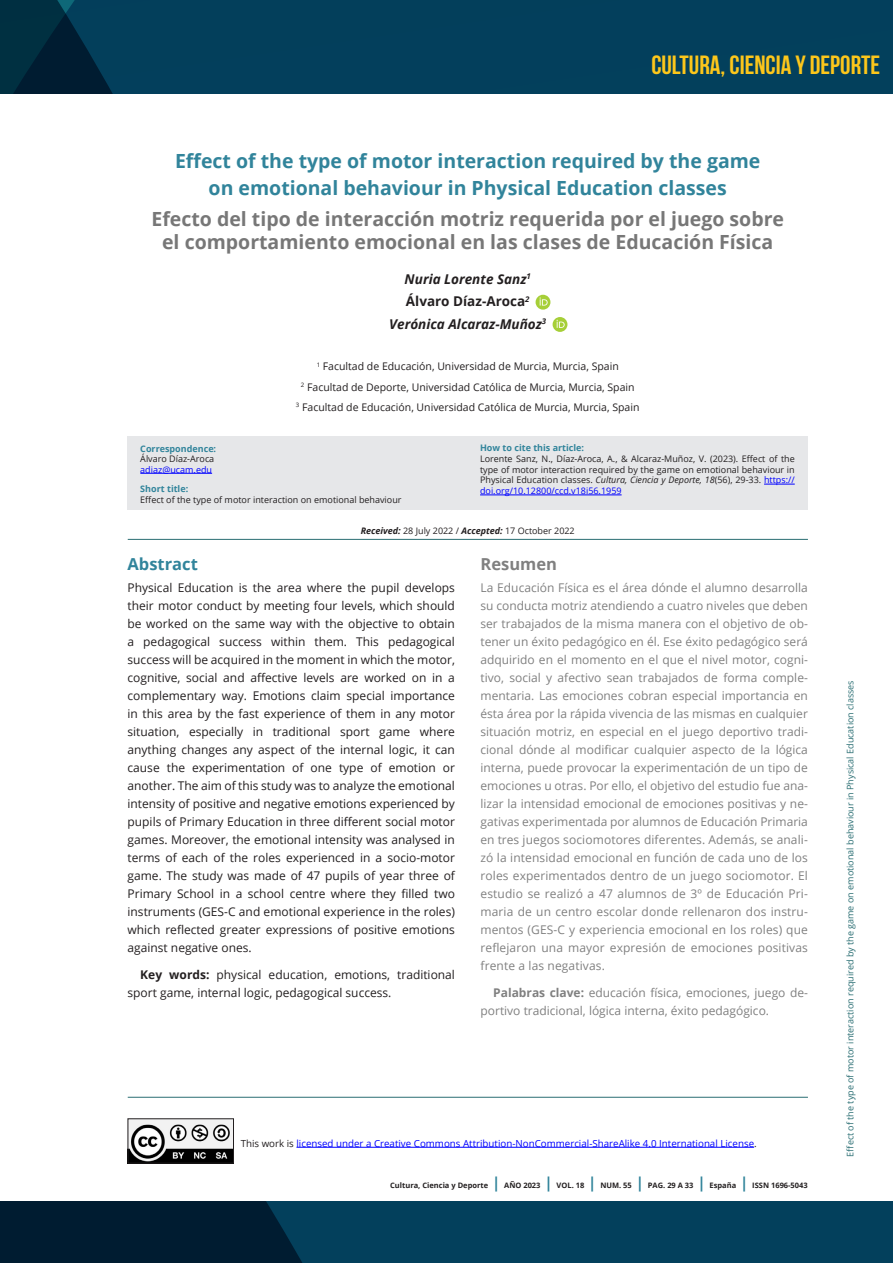
<style>
.page{position:relative;width:893px;height:1263px;background:#fff}
.page>*{position:absolute;margin:0;border:0;box-sizing:border-box;transform-origin:0 0}
.t1{font:700 26.25px "Bebas Neue";color:#fdc71b}
.TITULO_ARTICULO_Ingl{font:700 19.5px/22.5px "Open Sans";color:#777;text-align:center}
.TITULO_ARTICULO_Cast{font:700 19.5px/27px "Open Sans";color:#31849b;text-align:center}
.subtitulo_H3{font:700 16.5px "Open Sans";color:#31849b}
.subtitulo_H3-2{font:700 16.5px "Open Sans";color:#808080}
.autores{font:italic 700 13.5px "Open Sans";color:#231f20}
.autores-2{font:700 13.5px "Open Sans";color:#231f20}
.Cuerpo_de_texto_P{font:12px/18px "Open Sans";color:#808080;text-align:justify}
.Cuerpo_de_texto_P-2{font:12px/18px "Open Sans";color:#231f20;text-align:justify}
.Filiacion{font:10.5px "Open Sans";color:#231f20}
.Filiacion-2{font:9.75px "Open Sans";color:#00f}
.portada_regular{font:9px/10.8px "Open Sans";color:#231f20;text-align:justify}
.maestras{font:9px "Open Sans";color:#2a6e73}
.Portada_bold{font:700 9px "Open Sans";color:#31849b}
.portada_regular-2{font:9px "Open Sans";color:#00f}
.maestras-2{font:700 7.5px "Open Sans";color:#231f20}
.s1{font-weight:700;font-style:italic}
.s2{font-weight:700}
.s3{font-style:italic}
.s4{color:#00f}
.s5{color:#231f20}
.s6{font-size:15px;color:#31849b}
</style>
<div class="page">
<svg style="left:0;top:1201px;width:893px;height:62px;background:#02344e"></svg>
<div style="left:128px;top:437px;width:680px;height:73px;background:#e6e7e9"></div>
<svg style="left:536px;top:295px;width:14px;height:15px"></svg>
<svg style="left:540px;top:297px;width:8px;height:9px"></svg>
<div style="left:553px;top:317px;width:14px;height:15px;background:#a6cf38;border-radius:50%"></div>
<svg style="left:557px;top:320px;width:8px;height:8px"></svg>
<hr style="left:128px;top:1097px;width:680px;height:1px;background:#2a6e73">
<hr style="left:128px;top:539px;width:680px;height:1px;background:#2a6e73">
<img style="left:130px;top:1120px;width:102px;height:41px">
<div style="left:128px;top:1118px;width:106px;height:45px;border:1px solid #231f20"></div>
<hr style="left:296px;top:1147px;width:458px;height:1px;background:#00f">
<hr style="left:140px;top:473px;width:72px;height:1px;background:#00f">
<hr style="left:764px;top:484px;width:31px;height:1px;background:#00f">
<hr style="left:480px;top:495px;width:142px;height:1px;background:#00f">
<svg style="left:0;top:0;width:893px;height:94px;background:#023c58"></svg>
<p class="t1" style="left:651px;top:50px;width:230px">CULTURA, CIENCIA Y DEPORTE</p>
<p class="TITULO_ARTICULO_Cast" style="left:175px;top:147px;width:587px">Effect of the type of motor interaction required by the game on emotional behaviour in Physical Education classes</p>
<p class="TITULO_ARTICULO_Ingl" style="left:151px;top:207px;width:634px">Efecto del tipo de interacción motriz requerida por el juego sobre el comportamiento emocional en las clases de Educación Física</p>
<p class="autores" style="left:405px;top:269px;width:128px">Nuria Lorente Sanz<sup>1</sup></p>
<p class="autores-2" style="left:406px;top:292px;width:125px">Álvaro Díaz-Aroca<sup>2</sup></p>
<p class="autores" style="left:389px;top:314px;width:159px">Verónica Alcaraz-Muñoz<sup>3</sup></p>
<p class="Filiacion" style="left:317px;top:359px;width:304px"><sup>1</sup> Facultad de Educación, Universidad de Murcia, Murcia, Spain</p>
<p class="Filiacion" style="left:301px;top:380px;width:335px"><sup>2</sup> Facultad de Deporte, Universidad Católica de Murcia, Murcia, Spain</p>
<p class="Filiacion" style="left:296px;top:400px;width:345px"><sup>3</sup> Facultad de Educación, Universidad Católica de Murcia, Murcia, Spain</p>
<p class="Portada_bold" style="left:140px;top:442px;width:77px">Correspondence:</p>
<p class="portada_regular" style="left:140px;top:453px;width:75px">Álvaro Díaz-Aroca</p>
<p class="portada_regular-2" style="left:140px;top:463px;width:73px">adiaz@ucam.edu</p>
<p class="Portada_bold" style="left:140px;top:482px;width:49px">Short title:</p>
<p class="portada_regular" style="left:140px;top:494px;width:263px">Effect of the type of motor interaction on emotional behaviour</p>
<p class="portada_regular" style="left:361px;top:525px;width:216px"><span class="s1">Received:</span> 28 July 2022 / <span class="s1">Accepted:</span> 17 October 2022</p>
<p class="subtitulo_H3" style="left:128px;top:552px;width:72px">Abstract</p>
<p class="Cuerpo_de_texto_P-2" style="left:128px;top:579px;width:329px">Physical Education is the area where the pupil develops their motor conduct by meeting four levels, which should be worked on the same way with the objective to obtain a pedagogical success within them. This pedagogical success will be acquired in the moment in which the motor, cognitive, social and affective levels are worked on in a complementary way. Emotions claim special importance in this area by the fast experience of them in any motor situation, especially in traditional sport game where anything changes any aspect of the internal logic, it can cause the experimentation of one type of emotion or another. The aim of this study was to analyze the emotional intensity of positive and negative emotions experienced by pupils of Primary Education in three different social motor games. Moreover, the emotional intensity was analysed in terms of each of the roles experienced in a socio-motor game. The study was made of 47 pupils of year three of Primary School in a school centre where they filled two instruments (GES-C and emotional experience in the roles) which reflected greater expressions of positive emotions against negative ones.</p>
<p class="Cuerpo_de_texto_P-2" style="left:128px;top:965px;width:329px;text-indent:13px"><span class="s2">Key words:</span> physical education, emotions, traditional sport game, internal logic, pedagogical success.</p>
<p class="Portada_bold" style="left:480px;top:441px;width:106px">How to cite this article:</p>
<p class="portada_regular" style="left:480px;top:453px;width:316px">Lorente Sanz, N., Díaz-Aroca, A., &amp; Alcaraz-Muñoz, V. (2023). Effect of the type of motor interaction required by the game on emotional behaviour in Physical Education classes. <span class="s3">Cultura, Ciencia y Deporte, 18</span>(56), 29-33. <span class="s4">https:// doi.org/10.12800/ccd.v18i56.1959</span></p>
<p class="subtitulo_H3-2" style="left:480px;top:552px;width:78px">Resumen</p>
<p class="Cuerpo_de_texto_P" style="left:480px;top:579px;width:329px">La Educación Física es el área dónde el alumno desarrolla su conducta motriz atendiendo a cuatro niveles que deben ser trabajados de la misma manera con el objetivo de ob&shy;tener un éxito pedagógico en él. Ese éxito pedagógico será adquirido en el momento en el que el nivel motor, cogni&shy;tivo, social y afectivo sean trabajados de forma comple&shy;mentaria. Las emociones cobran especial importancia en ésta área por la rápida vivencia de las mismas en cualquier situación motriz, en especial en el juego deportivo tradi&shy;cional dónde al modificar cualquier aspecto de la lógica interna, puede provocar la experimentación de un tipo de emociones u otras. Por ello, el objetivo del estudio fue ana&shy;lizar la intensidad emocional de emociones positivas y ne&shy;gativas experimentada por alumnos de Educación Primaria en tres juegos sociomotores diferentes. Además, se anali&shy;zó la intensidad emocional en función de cada uno de los roles experimentados dentro de un juego sociomotor. El estudio se realizó a 47 alumnos de 3º de Educación Pri&shy;maria de un centro escolar donde rellenaron dos instru&shy;mentos (GES-C y experiencia emocional en los roles) que reflejaron una mayor expresión de emociones positivas frente a las negativas.</p>
<p class="Cuerpo_de_texto_P" style="left:480px;top:983px;width:329px;text-indent:13px"><span class="s2">Palabras clave:</span> educación física, emociones, juego de&shy;portivo tradicional, lógica interna, éxito pedagógico.</p>
<p class="Filiacion-2" style="left:241px;top:1136px;width:517px"><span class="s5">This work is</span> licensed under a Creative Commons Attribution-NonCommercial-ShareAlike 4.0 International License<span class="s5">.</span></p>
<p class="maestras-2" style="left:390px;top:1180px;width:419px">Cultura, Ciencia y Deporte <span class="s6">|</span> AÑO 2023 <span class="s6">|</span> VOL. 18 <span class="s6">|</span> NUM. 55 <span class="s6">|</span> PAG. 29 A 33 <span class="s6">|</span> España <span class="s6">|</span> ISSN 1696-5043</p>
<p class="maestras" style="left:844px;top:1156px;width:478px;rotate:-90deg">Effect of the type of motor interaction required by the game on emotional behaviour in Physical Education classes</p>
</div>
